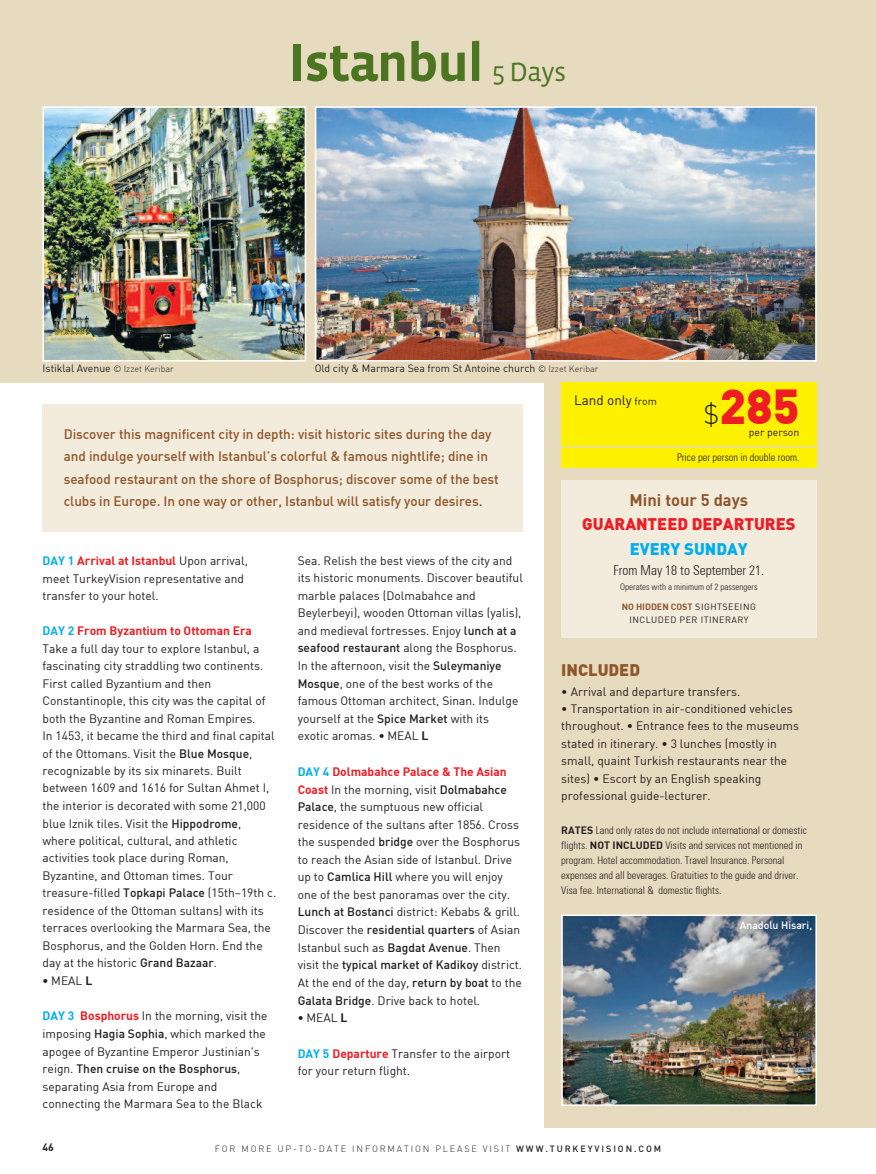
<style>
.page{position:relative;width:876px;height:1174px;background:#fff}
.page>*{position:absolute;margin:0;border:0;box-sizing:border-box;transform-origin:0 0}
.t1{font:700 54px "Vista Sans OT";letter-spacing:-.025em;color:#4b7520}
.t2{font:48px "DIN Black";color:#ee1d23}
.t3{font:16.5px "DIN Black";color:#ee1d23}
.t4{font:16.5px "DIN Bold";color:#8f562a}
.t5{font:16.5px "DIN Black";color:#00aeef}
.t6{font:16.5px "DIN Black";color:#8f562a}
.t7{font:13.5px/22.5px "DIN Medium";letter-spacing:-.005em;color:#8f562a}
.t8{font:13.5px "Univers Con T Light";color:#231f20}
.t9{font:13.5px "DIN";color:#231f20}
.t10{font:12px/17.4px "DIN";color:#231f20}
.t11{font:12px "DIN Medium";color:#231f20}
.t12{font:12px "DIN Bold";color:#ee1d23}
.t13{font:10.5px/15px "Univers Con T Light";color:#231f20}
.t14{font:10.5px "DIN";color:#231f20}
.t15{font:10.5px "DIN Medium";color:#fff}
.t16{font:10.5px "DIN Bold";color:#231f20}
.t17{font:9px "DIN Light";letter-spacing:.205em;color:#231f20}
.t18{font:9px "Univers Con T Light";color:#231f20}
.t19{font:9px "DIN Bold";color:#8f562a}
.t20{font:9px "DIN";letter-spacing:.05em;color:#231f20}
.s1{font-weight:400;font-size:27px}
.s2{font-family:"DIN Light";font-size:9px}
.s3{color:#00aeef}
.s4{font-family:"DIN";color:#231f20}
.s5{font-family:"DIN Medium"}
.s6{font-family:"DIN Bold"}
.s7{font-family:"DIN Bold";color:#00aeef}
.s8{font-family:"DIN Bold";color:#ee1d23}
.s9{font-family:"DIN"}
.s10{font-size:10.5px}
.s11{font-family:"DIN Light";font-size:27px;color:#231f20}
</style>
<div class="page">
<div style="left:0;top:0;width:876px;height:383px;background:#e7dbbf"></div>
<img style="left:318px;top:109px;width:496px;height:249px">
<div style="left:315px;top:106px;width:502px;height:255px;border:2px solid #fff"></div>
<img style="left:46px;top:109px;width:257px;height:249px">
<div style="left:43px;top:106px;width:263px;height:255px;border:2px solid #fff"></div>
<div style="left:544px;top:383px;width:332px;height:744px;background:#e7dbbf"></div>
<div style="left:561px;top:383px;width:255px;height:85px;background:#fff101"></div>
<hr style="left:561px;top:446px;width:255px;height:1px;background:#e7dbbf">
<div style="left:561px;top:480px;width:255px;height:158px;background:#f3ecdd"></div>
<div style="left:43px;top:404px;width:480px;height:127px;background:#f3ecdd"></div>
<img style="left:564px;top:917px;width:250px;height:186px">
<div style="left:561px;top:914px;width:256px;height:192px;border:2px solid #fff"></div>
<h1 class="t1" style="left:288px;top:31px;width:279px">Istanbul <span class="s1">5 Days</span></h1>
<p class="t14" style="left:43px;top:361px;width:133px">Istiklal Avenue <span class="s2">© Izzet Keribar</span></p>
<p class="t14" style="left:315px;top:361px;width:285px">Old city &amp; Marmara Sea from St Antoine church <span class="s2">© Izzet Keribar</span></p>
<p class="t7" style="left:64px;top:422px;width:437px">Discover this magnificent city in depth: visit historic sites during the day and indulge yourself with Istanbul’s colorful &amp; famous nightlife; dine in seafood restaurant on the shore of Bosphorus; discover some of the best clubs in Europe. In one way or other, Istanbul will satisfy your desires.</p>
<p class="t12" style="left:43px;top:553px;width:207px"><span class="s3">DAY 1</span> Arrival at Istanbul <span class="s4">Upon arrival,</span></p>
<p class="t10" style="left:43px;top:569px;width:203px">meet TurkeyVision representative and transfer to your hotel.</p>
<p class="t12" style="left:43px;top:623px;width:211px"><span class="s3">DAY 2</span> From Byzantium to Ottoman Era</p>
<p class="t10" style="left:43px;top:639px;width:235px">Take a full day tour to explore Istanbul, a fascinating city straddling two continents.<br>First called Byzantium and then Constantinople, this city was the capital of both the Byzantine and Roman Empires.<br>In 1453, it became the third and final capital of the Ottomans. Visit the <span class="s5">Blue Mosque</span>, recognizable by its six minarets. Built between 1609 and 1616 for Sultan Ahmet I, the interior is decorated with some 21,000 blue Iznik tiles. Visit the <span class="s5">Hippodrome</span>, where political, cultural, and athletic activities took place during Roman, Byzantine, and Ottoman times. Tour treasure-filled <span class="s5">Topkapi Palace</span> (15th–19th c. residence of the Ottoman sultans) with its terraces overlooking the Marmara Sea, the Bosphorus, and the Golden Horn. End the day at the historic <span class="s5">Grand Bazaar</span>.</p>
<p class="t10" style="left:43px;top:972px;width:51px"><span class="s6">•</span> MEAL <span class="s6">L</span></p>
<p class="t10" style="left:43px;top:1007px;width:227px"><span class="s7">DAY 3</span> <span class="s8">Bosphorus</span> In the morning, visit the imposing <span class="s5">Hagia Sophia</span>, which marked the apogee of Byzantine Emperor Justinian's</p>
<p class="t11" style="left:43px;top:1061px;width:199px"><span class="s9">reign.</span> Then cruise on the Bosphorus<span class="s9">,</span></p>
<p class="t10" style="left:43px;top:1077px;width:221px">separating Asia from Europe and connecting the Marmara Sea to the Black</p>
<p class="t10" style="left:298px;top:551px;width:227px">Sea. Relish the best views of the city and its historic monuments. Discover beautiful marble palaces (Dolmabahce and Beylerbeyi), wooden Ottoman villas (yalis), and medieval fortresses. Enjoy <span class="s5">lunch at a seafood restaurant</span> along the Bosphorus.<br>In the afternoon, visit the <span class="s5">Suleymaniye Mosque</span>, one of the best works of the famous Ottoman architect, Sinan. Indulge yourself at the <span class="s5">Spice Market</span> with its exotic aromas. <span class="s6">•</span> MEAL <span class="s6">L</span></p>
<p class="t12" style="left:298px;top:763px;width:211px"><span class="s3">DAY 4</span> Dolmabahce Palace &amp; The Asian</p>
<p class="t10" style="left:298px;top:780px;width:224px"><span class="s8">Coast</span> In the morning, visit <span class="s5">Dolmabahce Palace</span>, the sumptuous new official residence of the sultans after 1856. Cross the suspended <span class="s5">bridge</span> over the Bosphorus to reach the Asian side of Istanbul. Drive up to <span class="s5">Camlica Hill</span> where you will enjoy one of the best panoramas over the city.<br><span class="s5">Lunch at Bostanci</span> district: Kebabs &amp; grill.</p>
<p class="t11" style="left:298px;top:922px;width:224px"><span class="s9">Discover the</span> residential quarters <span class="s9">of Asian</span></p>
<p class="t10" style="left:298px;top:938px;width:204px">Istanbul such as <span class="s5">Bagdat Avenue</span>. Then</p>
<p class="t11" style="left:298px;top:957px;width:226px"><span class="s9">visit the</span> typical market of Kadikoy <span class="s9">district.</span></p>
<p class="t10" style="left:298px;top:973px;width:226px">At the end of the day, <span class="s5">return by boat</span> to the<br><span class="s5">Galata Bridge</span>. Drive back to hotel.</p>
<p class="t10" style="left:298px;top:1009px;width:51px"><span class="s6">•</span> MEAL <span class="s6">L</span></p>
<p class="t10" style="left:298px;top:1044px;width:214px"><span class="s7">DAY 5</span> <span class="s8">Departure</span> Transfer to the airport for your return flight.</p>
<p class="t9" style="left:574px;top:391px;width:85px">Land only <span class="s10">from</span></p>
<h2 class="t2" style="left:703px;top:374px;width:97px"><span class="s11">$</span>285</h2>
<p class="t14" style="left:749px;top:425px;width:52px">per person</p>
<p class="t13" style="left:677px;top:449px;width:124px">Price per person in double room.</p>
<h3 class="t4" style="left:630px;top:489px;width:120px">Mini tour 5 days</h3>
<h3 class="t3" style="left:582px;top:513px;width:215px">GUARANTEED DEPARTURES</h3>
<h3 class="t5" style="left:630px;top:538px;width:120px">EVERY SUNDAY</h3>
<p class="t8" style="left:613px;top:562px;width:152px">From May 18 to September 21.</p>
<p class="t18" style="left:620px;top:581px;width:139px">Operates with a minimum of 2 passengers</p>
<p class="t19" style="left:622px;top:600px;width:136px">NO HIDDEN COST <span class="s4">SIGHTSEEING</span></p>
<p class="t20" style="left:629px;top:614px;width:120px">INCLUDED PER ITINERARY</p>
<h3 class="t6" style="left:561px;top:659px;width:80px">INCLUDED</h3>
<p class="t10" style="left:561px;top:682px;width:180px">• Arrival and departure transfers.</p>
<p class="t10" style="left:561px;top:699px;width:239px">• Transportation in air-conditioned vehicles throughout. • Entrance fees to the museums stated in itinerary. • 3 lunches (mostly in small, quaint Turkish restaurants near the sites) • Escort by an English speaking professional guide-lecturer.</p>
<p class="t13" style="left:561px;top:822px;width:247px"><span class="s6">RATES</span> Land only rates do not include international or domestic flights. <span class="s6">NOT INCLUDED</span> Visits and services not mentioned in program. Hotel accommodation. Travel Insurance. Personal expenses and all beverages. Gratuities to the guide and driver.<br>Visa fee. International &amp; domestic flights.</p>
<p class="t15" style="left:740px;top:918px;width:74px">Anadolu Hisari,</p>
<p class="t16" style="left:43px;top:1140px;width:13px">46</p>
<p class="t17" style="left:215px;top:1143px;width:448px">FOR MORE UP-TO-DATE INFORMATION PLEASE VISIT <span class="s5">WWW.TURKEYVISION.COM</span></p>
</div>
